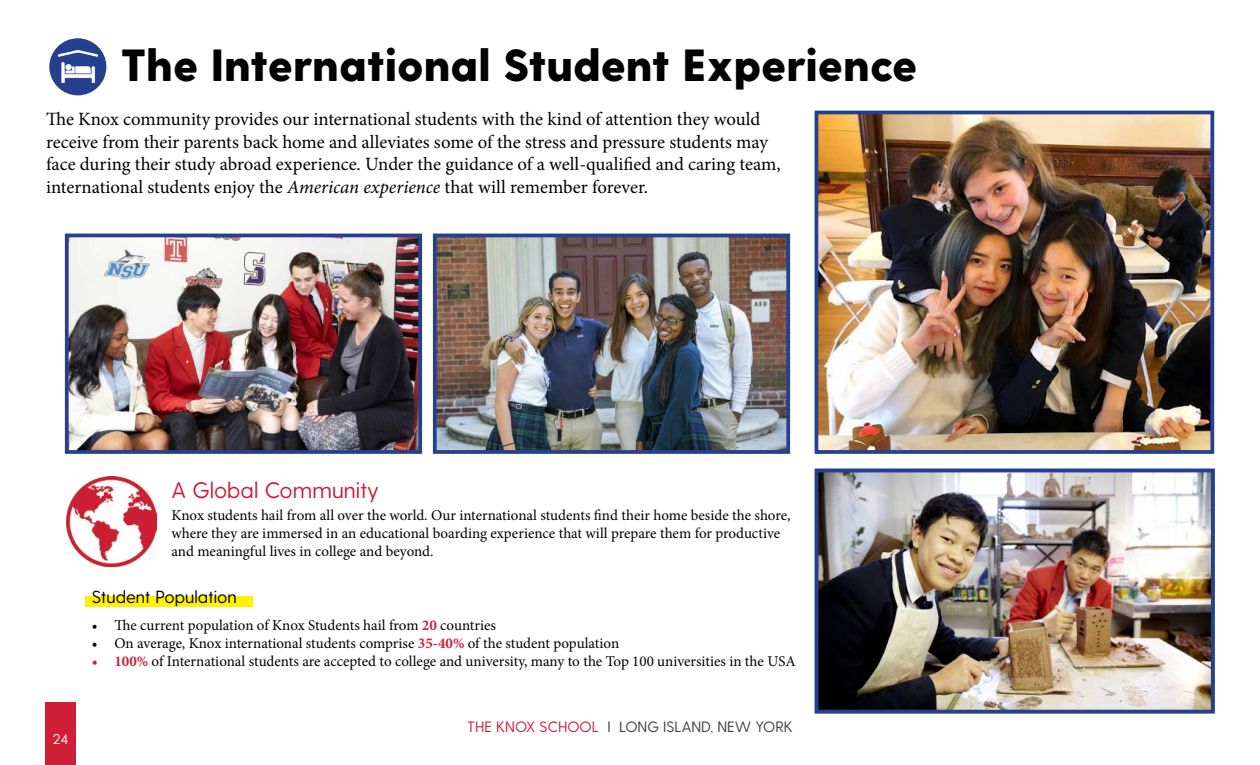
<style>
.page{position:relative;width:1260px;height:765px;background:#fff}
.page>*{position:absolute;margin:0;border:0;box-sizing:border-box;transform-origin:0 0}
.t1{font:800 45px "Greycliff CF";color:#000}
.t2{font:22.5px "Greycliff CF";color:#ce1f36}
.t3{font:18.75px/22.5px "Minion Pro";color:#000}
.t4{font:17.5px "Greycliff CF";color:#000}
.t5{font:15px/18px "Minion Pro";color:#000}
.t6{font:15px "Greycliff CF";color:#414042}
.t7{font:13.75px "Century Gothic";color:#fff}
.s1{font-style:italic}
.s2{font-weight:700;color:#ce1f36}
.s3{color:#ce1f36}
</style>
<div class="page">
<div style="left:45px;top:702px;width:31px;height:63px;background:#ce1f36"></div>
<div style="left:85px;top:597px;width:168px;height:10px;background:#fff200"></div>
<img style="left:70px;top:239px;width:347px;height:210px">
<div style="left:65px;top:234px;width:357px;height:220px;border:4px solid #25408f"></div>
<img style="left:438px;top:239px;width:347px;height:210px">
<div style="left:433px;top:234px;width:357px;height:220px;border:4px solid #25408f"></div>
<img style="left:66px;top:477px;width:90px;height:90px">
<svg style="left:48px;top:37px;width:60px;height:60px"></svg>
<img style="left:55px;top:45px;width:45px;height:45px">
<div style="left:46px;top:35px;width:64px;height:64px;border:3px solid #fff;border-radius:50%"></div>
<img style="left:820px;top:116px;width:389px;height:333px">
<div style="left:815px;top:111px;width:399px;height:343px;border:4px solid #25408f"></div>
<img style="left:820px;top:474px;width:390px;height:235px">
<div style="left:815px;top:469px;width:400px;height:245px;border:4px solid #25408f"></div>
<h1 class="t1" style="left:121px;top:38px;width:798px">The International Student Experience</h1>
<p class="t3" style="left:46px;top:108px;width:736px">The Knox community provides our international students with the kind of attention they would receive from their parents back home and alleviates some of the stress and pressure students may face during their study abroad experience. Under the guidance of a well-qualified and caring team, international students enjoy the <span class="s1">American experience</span> that will remember forever.</p>
<h2 class="t2" style="left:171px;top:477px;width:209px">A Global Community</h2>
<p class="t5" style="left:171px;top:506px;width:621px">Knox students hail from all over the world. Our international students find their home beside the shore, where they are immersed in an educational boarding experience that will prepare them for productive and meaningful lives in college and beyond.</p>
<p class="t4" style="left:92px;top:586px;width:147px">Student Population</p>
<p class="t7" style="left:53px;top:729px;width:17px">24</p>
<p class="t5" style="left:92px;top:616px;width:406px">• The current population of Knox Students hail from <span class="s2">20</span> countries</p>
<p class="t5" style="left:92px;top:634px;width:529px">• On average, Knox international students comprise <span class="s2">35-40%</span> of the student population</p>
<p class="t5" style="left:92px;top:652px;width:705px"><span class="s2">• 100%</span> of International students are accepted to college and university, many to the Top 100 universities in the USA</p>
<p class="t6" style="left:467px;top:718px;width:327px"><span class="s3">THE KNOX SCHOOL</span> I LONG ISLAND, NEW YORK</p>
</div>
